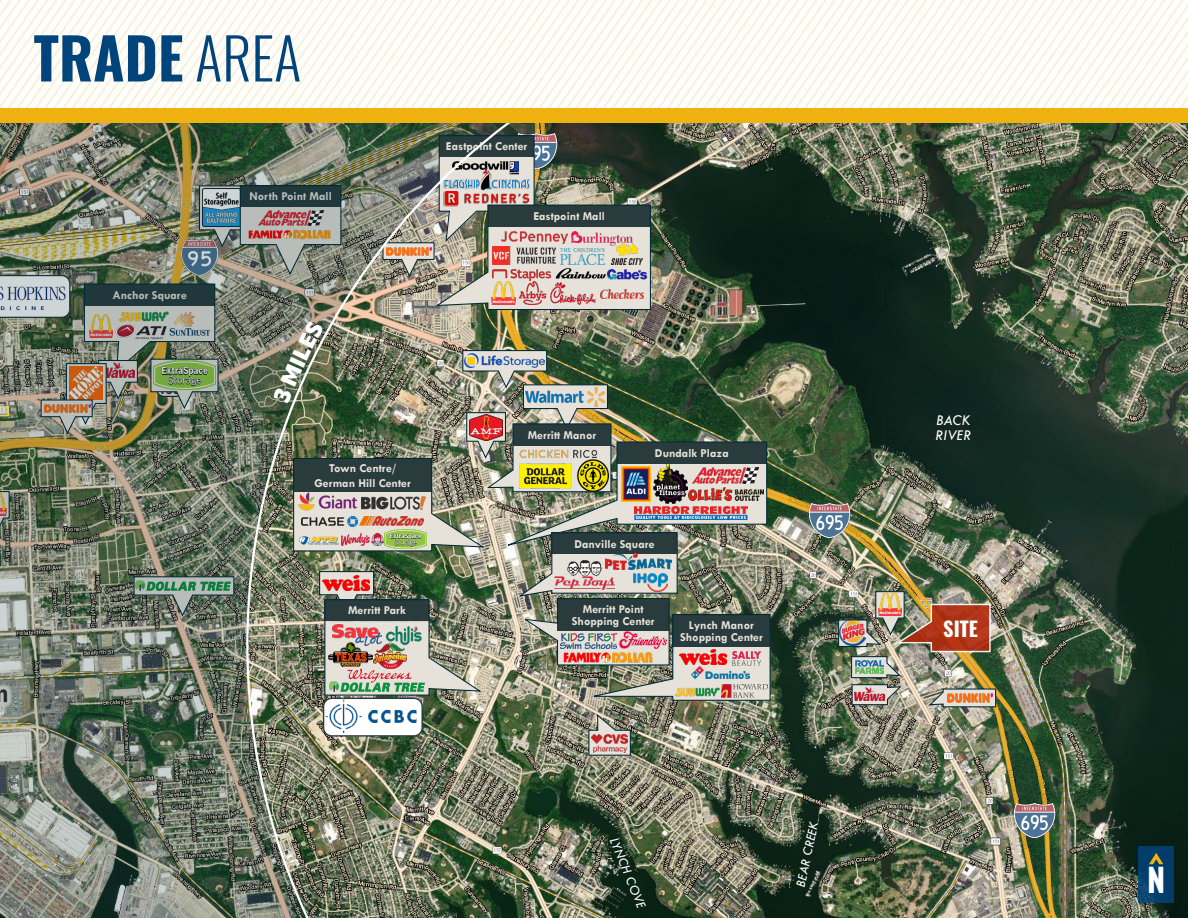
<style>
.page{position:relative;width:1188px;height:918px;background:#fff}
.page>*{position:absolute;margin:0;border:0;box-sizing:border-box;transform-origin:0 0}
.t1{font:700 57px "Oswald";color:#00447b}
.t2{font:700 32.4px "Oswald";color:#fff}
.t3{font:700 20.25px "Oswald";color:#fff}
.t4{font:italic 15.45px "Tw Cen";color:#fff}
.t5{font:italic 13.95px "Tw Cen";color:#fff}
.t6{font:700 condensed 13.8px "Helvetica";color:#fff}
.t7{font:700 13.2px "Tw Cen";color:#2b292a}
.t8{font:700 12.15px "Tw Cen";color:#e6e2d9}
.s1{font-weight:300}
</style>
<div class="page">
<img style="left:0;top:123px;width:246px;height:795px">
<img style="left:246px;top:123px;width:942px;height:795px">
<img style="left:0;top:0;width:1188px;height:108px">
<div style="left:0;top:108px;width:1188px;height:15px;background:#efb211"></div>
<img style="left:0;top:135px;width:771px;height:566px">
<p class="t1" style="left:34px;top:28px;width:269px">TRADE <span class="s1">AREA</span></p>
<p class="t8" style="left:112px;top:288px;width:76px">Anchor Square</p>
<p class="t7" style="left:159px;top:382px;width:23px">150</p>
<p class="t8" style="left:250px;top:189px;width:84px">North Point Mall</p>
<p class="t8" style="left:329px;top:461px;width:69px">Town Centre/</p>
<p class="t8" style="left:315px;top:476px;width:98px">German Hill Center</p>
<p class="t8" style="left:348px;top:603px;width:59px">Merritt Park</p>
<p class="t6" style="left:445px;top:137px;width:84px">Anchor Square</p>
<p class="t8" style="left:446px;top:139px;width:83px">Eastpoint Center</p>
<p class="t8" style="left:533px;top:209px;width:73px">Eastpoint Mall</p>
<p class="t8" style="left:528px;top:428px;width:70px">Merritt Manor</p>
<p class="t8" style="left:655px;top:446px;width:75px">Dundalk Plaza</p>
<p class="t8" style="left:574px;top:536px;width:82px">Danville Square</p>
<p class="t8" style="left:583px;top:601px;width:62px">Merritt Point</p>
<p class="t8" style="left:572px;top:614px;width:84px">Shopping Center</p>
<p class="t8" style="left:689px;top:617px;width:67px">Lynch Manor</p>
<p class="t8" style="left:680px;top:630px;width:84px">Shopping Center</p>
<p class="t5" style="left:621px;top:835px;width:77px;rotate:67deg">LYNCH COVE</p>
<p class="t5" style="left:792px;top:885px;width:69px;rotate:-78deg">BEAR CREEK</p>
<p class="t4" style="left:936px;top:411px;width:36px">BACK</p>
<p class="t4" style="left:936px;top:426px;width:37px">RIVER</p>
<p class="t3" style="left:943px;top:618px;width:36px">SITE</p>
<p class="t2" style="left:1147px;top:863px;width:20px">N</p>
</div>
